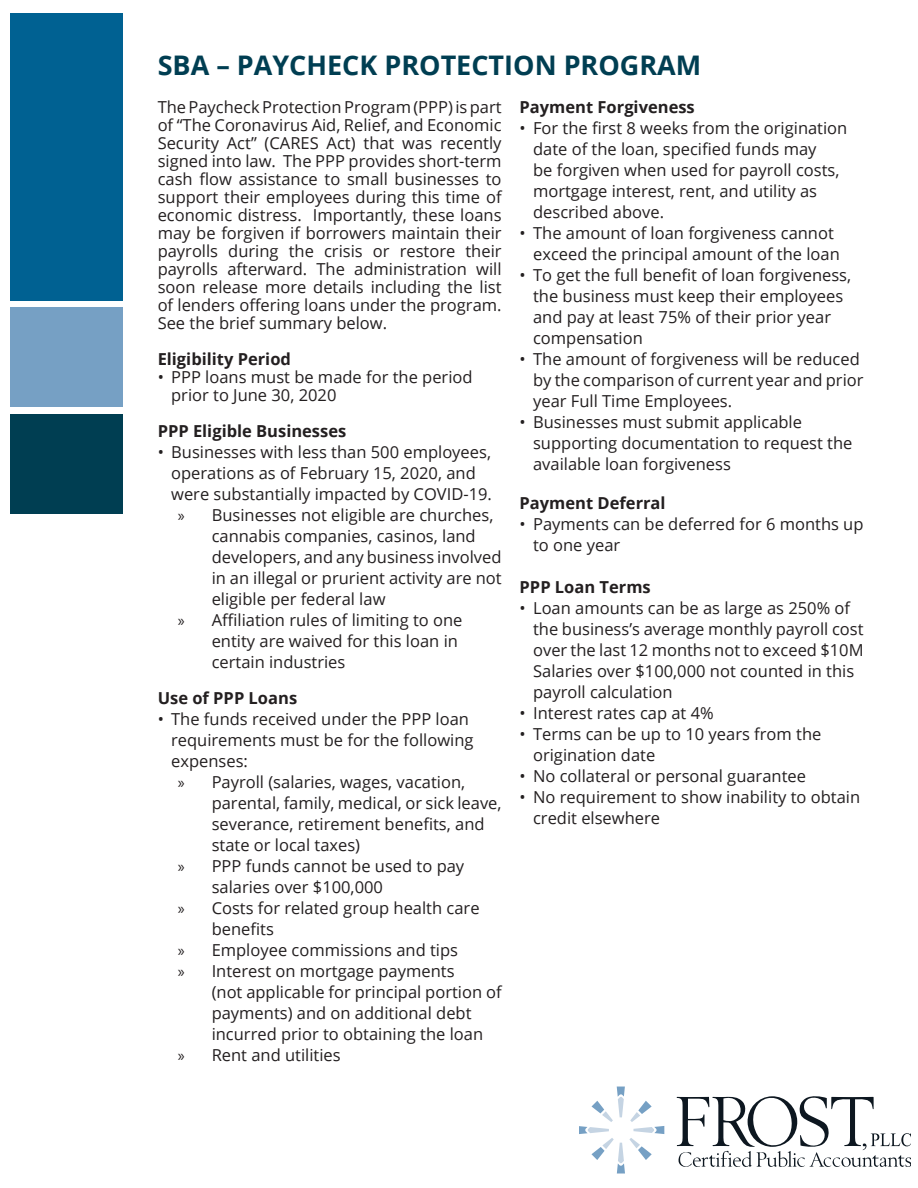
<style>
.page{position:relative;width:918px;height:1188px;background:#fff}
.page>*{position:absolute;margin:0;border:0;box-sizing:border-box;transform-origin:0 0}
.t1{font:700 27px "Open Sans";color:#003e52}
.t2{font:16.5px/18px "Open Sans";color:#231f20;text-align:justify}
.t3{font:700 16.5px "Open Sans";color:#231f20}
.s1{font-family:"Myriad Pro"}
</style>
<div class="page">
<div style="left:10px;top:414px;width:113px;height:99px;background:#003e52"></div>
<div style="left:10px;top:308px;width:113px;height:99px;background:#76a0c4"></div>
<div style="left:10px;top:13px;width:113px;height:288px;background:#006192"></div>
<svg style="left:580px;top:1087px;width:84px;height:87px"></svg>
<svg style="left:676px;top:1096px;width:234px;height:71px"></svg>
<p class="t1" style="left:158px;top:46px;width:545px">SBA – PAYCHECK PROTECTION PROGRAM</p>
<p class="t2" style="left:158px;top:97px;width:345px">The Paycheck Protection Program (PPP) is part of “The Coronavirus Aid, Relief, and Economic Security Act” (CARES Act) that was recently signed into law. The PPP provides short-term cash flow assistance to small businesses to support their employees during this time of economic distress. Importantly, these loans may be forgiven if borrowers maintain their payrolls during the crisis or restore their payrolls afterward. The administration will soon release more details including the list of lenders offering loans under the program.<br>See the brief summary below.</p>
<p class="t3" style="left:158px;top:347px;width:135px">Eligibility Period</p>
<p class="t2" style="left:158px;top:367px;width:316px">• PPP loans must be made for the period</p>
<p class="t2" style="left:171px;top:385px;width:167px">prior to June 30, 2020</p>
<p class="t3" style="left:158px;top:419px;width:190px">PPP Eligible Businesses</p>
<p class="t2" style="left:158px;top:442px;width:335px">• Businesses with less than 500 employees,</p>
<p class="t2" style="left:171px;top:463px;width:306px">operations as of February 15, 2020, and</p>
<p class="t2" style="left:171px;top:484px;width:322px">were substantially impacted by COVID-19.</p>
<p class="t2" style="left:178px;top:505px;width:317px"><span class="s1">»</span> Businesses not eligible are churches,</p>
<p class="t2" style="left:212px;top:526px;width:266px">cannabis companies, casinos, land</p>
<p class="t2" style="left:212px;top:547px;width:291px">developers, and any business involved</p>
<p class="t2" style="left:212px;top:568px;width:291px">in an illegal or prurient activity are not</p>
<p class="t2" style="left:212px;top:589px;width:175px">eligible per federal law</p>
<p class="t2" style="left:178px;top:610px;width:286px"><span class="s1">»</span> Affiliation rules of limiting to one</p>
<p class="t2" style="left:212px;top:631px;width:248px">entity are waived for this loan in</p>
<p class="t2" style="left:212px;top:652px;width:135px">certain industries</p>
<p class="t3" style="left:158px;top:686px;width:141px">Use of PPP Loans</p>
<p class="t2" style="left:158px;top:709px;width:313px">• The funds received under the PPP loan</p>
<p class="t2" style="left:171px;top:730px;width:304px">requirements must be for the following</p>
<p class="t2" style="left:171px;top:751px;width:78px">expenses:</p>
<p class="t2" style="left:178px;top:772px;width:289px"><span class="s1">»</span> Payroll (salaries, wages, vacation,</p>
<p class="t2" style="left:212px;top:793px;width:291px">parental, family, medical, or sick leave,</p>
<p class="t2" style="left:212px;top:814px;width:274px">severance, retirement benefits, and</p>
<p class="t2" style="left:212px;top:835px;width:150px">state or local taxes)</p>
<p class="t2" style="left:178px;top:856px;width:288px"><span class="s1">»</span> PPP funds cannot be used to pay</p>
<p class="t2" style="left:212px;top:877px;width:173px">salaries over $100,000</p>
<p class="t2" style="left:178px;top:898px;width:303px"><span class="s1">»</span> Costs for related group health care</p>
<p class="t2" style="left:212px;top:919px;width:64px">benefits</p>
<p class="t2" style="left:178px;top:940px;width:282px"><span class="s1">»</span> Employee commissions and tips</p>
<p class="t2" style="left:178px;top:961px;width:278px"><span class="s1">»</span> Interest on mortgage payments</p>
<p class="t2" style="left:212px;top:982px;width:291px">(not applicable for principal portion of</p>
<p class="t2" style="left:212px;top:1003px;width:261px">payments) and on additional debt</p>
<p class="t2" style="left:212px;top:1024px;width:273px">incurred prior to obtaining the loan</p>
<p class="t2" style="left:178px;top:1045px;width:164px"><span class="s1">»</span> Rent and utilities</p>
<p class="t3" style="left:520px;top:95px;width:177px">Payment Forgiveness</p>
<p class="t2" style="left:520px;top:118px;width:329px">• For the first 8 weeks from the origination</p>
<p class="t2" style="left:533px;top:139px;width:285px">date of the loan, specified funds may</p>
<p class="t2" style="left:533px;top:160px;width:308px">be forgiven when used for payroll costs,</p>
<p class="t2" style="left:533px;top:181px;width:286px">mortgage interest, rent, and utility as</p>
<p class="t2" style="left:533px;top:202px;width:132px">described above.</p>
<p class="t2" style="left:520px;top:223px;width:316px">• The amount of loan forgiveness cannot</p>
<p class="t2" style="left:533px;top:244px;width:308px">exceed the principal amount of the loan</p>
<p class="t2" style="left:520px;top:265px;width:333px">• To get the full benefit of loan forgiveness,</p>
<p class="t2" style="left:533px;top:286px;width:312px">the business must keep their employees</p>
<p class="t2" style="left:533px;top:307px;width:299px">and pay at least 75% of their prior year</p>
<p class="t2" style="left:533px;top:328px;width:111px">compensation</p>
<p class="t2" style="left:520px;top:349px;width:342px">• The amount of forgiveness will be reduced</p>
<p class="t2" style="left:533px;top:370px;width:332px">by the comparison of current year and prior</p>
<p class="t2" style="left:533px;top:391px;width:201px">year Full Time Employees.</p>
<p class="t2" style="left:520px;top:412px;width:284px">• Businesses must submit applicable</p>
<p class="t2" style="left:533px;top:433px;width:321px">supporting documentation to request the</p>
<p class="t2" style="left:533px;top:454px;width:199px">available loan forgiveness</p>
<p class="t3" style="left:520px;top:491px;width:148px">Payment Deferral</p>
<p class="t2" style="left:520px;top:514px;width:345px">• Payments can be deferred for 6 months up</p>
<p class="t2" style="left:533px;top:535px;width:89px">to one year</p>
<p class="t3" style="left:520px;top:575px;width:133px">PPP Loan Terms</p>
<p class="t2" style="left:520px;top:598px;width:332px">• Loan amounts can be as large as 250% of</p>
<p class="t2" style="left:533px;top:619px;width:332px">the business’s average monthly payroll cost</p>
<p class="t2" style="left:533px;top:640px;width:332px">over the last 12 months not to exceed $10M</p>
<p class="t2" style="left:533px;top:661px;width:323px">Salaries over $100,000 not counted in this</p>
<p class="t2" style="left:533px;top:682px;width:141px">payroll calculation</p>
<p class="t2" style="left:520px;top:703px;width:196px">• Interest rates cap at 4%</p>
<p class="t2" style="left:520px;top:724px;width:303px">• Terms can be up to 10 years from the</p>
<p class="t2" style="left:533px;top:745px;width:124px">origination date</p>
<p class="t2" style="left:520px;top:766px;width:288px">• No collateral or personal guarantee</p>
<p class="t2" style="left:520px;top:787px;width:342px">• No requirement to show inability to obtain</p>
<p class="t2" style="left:533px;top:808px;width:129px">credit elsewhere</p>
</div>
